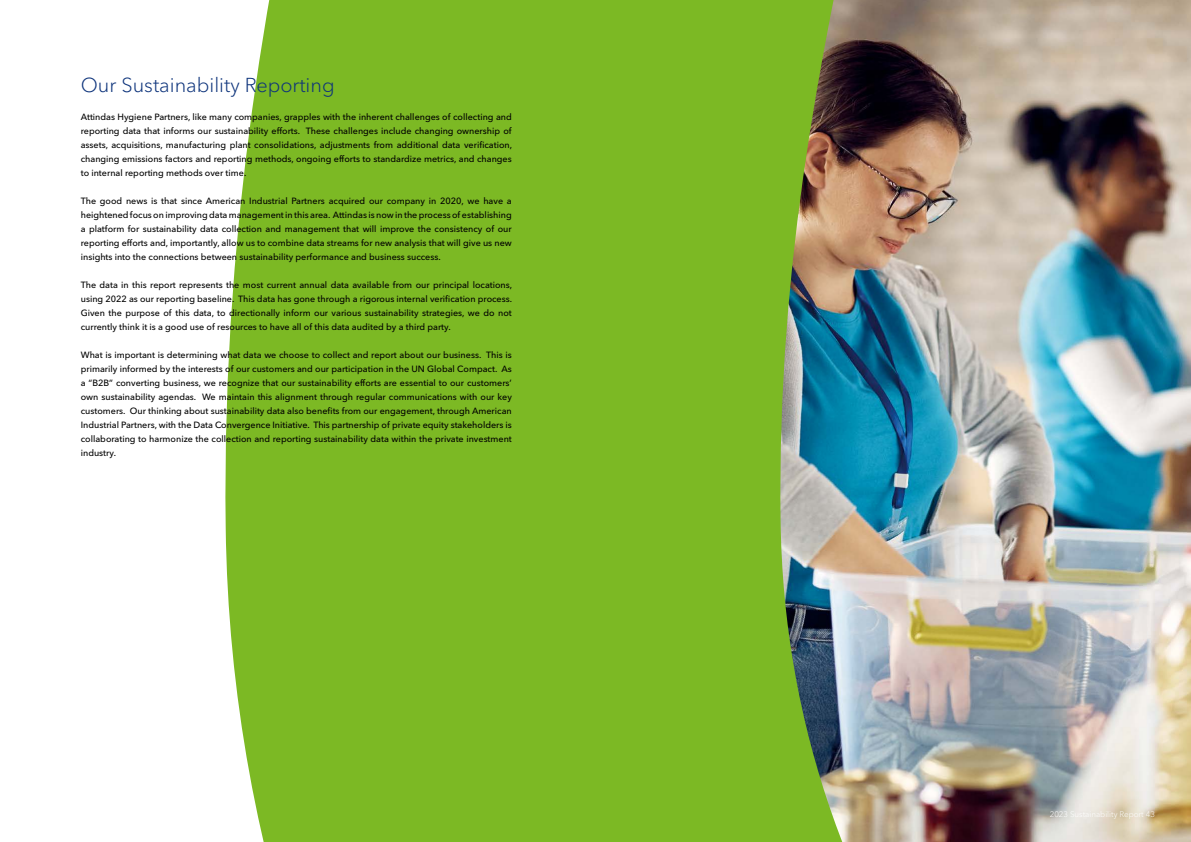
<style>
.page{position:relative;width:1191px;height:842px;background:#fff}
.page>*{position:absolute;margin:0;border:0;box-sizing:border-box;transform-origin:0 0}
.t1{font:300 20px "Avenir Next LT Pro";color:#0d337b}
.t2{font:500 9px/14px "Avenir Next LT Pro";color:#000;text-align:justify}
.t3{font:300 8px "Avenir Next LT Pro";color:#fff}
</style>
<div class="page">
<img style="left:1110px;top:0;width:81px;height:842px">
<img style="left:225px;top:0;width:885px;height:842px">
<h1 class="t1" style="left:81px;top:73px;width:255px">Our Sustainability Reporting</h1>
<p class="t2" style="left:81px;top:110px;width:433px">Attindas Hygiene Partners, like many companies, grapples with the inherent challenges of collecting and reporting data that informs our sustainability efforts. These challenges include changing ownership of assets, acquisitions, manufacturing plant consolidations, adjustments from additional data verification, changing emissions factors and reporting methods, ongoing efforts to standardize metrics, and changes to internal reporting methods over time.</p>
<p class="t2" style="left:81px;top:194px;width:432px">The good news is that since American Industrial Partners acquired our company in 2020, we have a heightened focus on improving data management in this area. Attindas is now in the process of establishing a platform for sustainability data collection and management that will improve the consistency of our reporting efforts and, importantly, allow us to combine data streams for new analysis that will give us new insights into the connections between sustainability performance and business success.</p>
<p class="t2" style="left:81px;top:278px;width:433px">The data in this report represents the most current annual data available from our principal locations, using 2022 as our reporting baseline. This data has gone through a rigorous internal verification process.<br>Given the purpose of this data, to directionally inform our various sustainability strategies, we do not currently think it is a good use of resources to have all of this data audited by a third party.</p>
<p class="t2" style="left:81px;top:348px;width:432px">What is important is determining what data we choose to collect and report about our business. This is primarily informed by the interests of our customers and our participation in the UN Global Compact. As a “B2B” converting business, we recognize that our sustainability efforts are essential to our customers’ own sustainability agendas. We maintain this alignment through regular communications with our key customers. Our thinking about sustainability data also benefits from our engagement, through American Industrial Partners, with the Data Convergence Initiative. This partnership of private equity stakeholders is collaborating to harmonize the collection and reporting sustainability data within the private investment industry.</p>
<p class="t3" style="left:1049px;top:809px;width:107px">2023 Sustainability Report 43</p>
</div>
